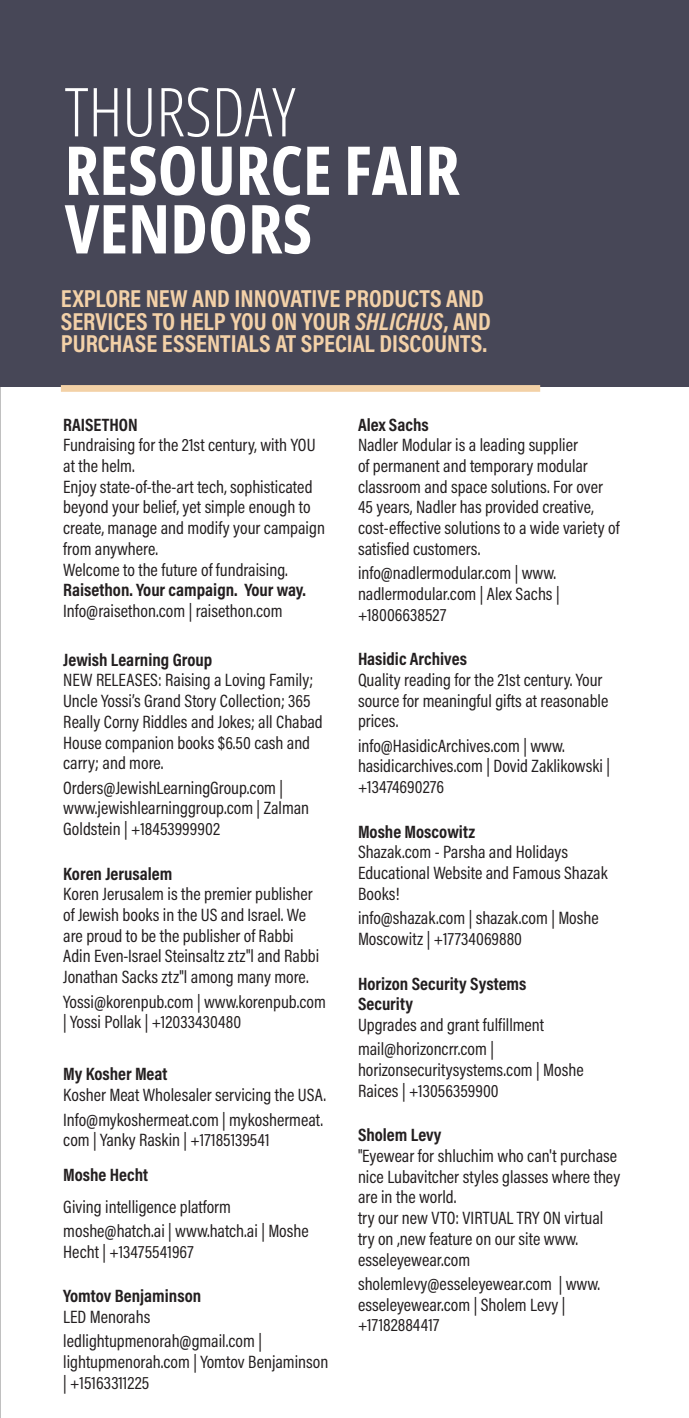
<style>
.page{position:relative;width:689px;height:1418px;background:#fff}
.page>*{position:absolute;margin:0;border:0;box-sizing:border-box;transform-origin:0 0}
.t1{font:700 67.5px "Open Sans Condensed";color:#fff}
.t2{font:300 67.5px "Open Sans Condensed";color:#fff}
.WS_Description{font:700 24.75px/22.5px "Acumin Pro Cond";color:#f3d1a8}
.name{font:18px/20.7px "Acumin Pro Cond";color:#231f20}
.חברה{font:700 18px/20.7px "Acumin Pro Cond";color:#231f20}
.RF_T{font:18px/20.7px "Acumin Pro Cond";color:#231f20}
.name-2{font:700 18px "Acumin Pro Cond";color:#231f20}
.RF_H{font:700 18px "Acumin Pro Cond";color:#231f20}
.s1{font-style:italic}
</style>
<div class="page">
<img style="left:0;top:673px;width:1px;height:745px">
<div style="left:0;top:0;width:688px;height:387px;background:#474757"></div>
<div style="left:61px;top:385px;width:479px;height:7px;background:#f3d1a6"></div>
<p class="t2" style="left:65px;top:66px;width:232px">THURSDAY</p>
<p class="t1" style="left:65px;top:124px;width:396px">RESOURCE FAIR</p>
<p class="t1" style="left:65px;top:183px;width:249px">VENDORS</p>
<p class="WS_Description" style="left:61px;top:287px;width:431px">EXPLORE NEW AND INNOVATIVE PRODUCTS AND<br>SERVICES TO HELP YOU ON YOUR <span class="s1">SHLICHUS</span>, AND<br>PURCHASE ESSENTIALS AT SPECIAL DISCOUNTS.</p>
<p class="חברה" style="left:63px;top:413px;width:76px">RAISETHON</p>
<p class="name" style="left:63px;top:434px;width:254px">Fundraising for the 21st century, with YOU at the helm.</p>
<p class="name" style="left:63px;top:476px;width:263px">Enjoy state-of-the-art tech, sophisticated beyond your belief, yet simple enough to create, manage and modify your campaign from anywhere.</p>
<p class="name" style="left:63px;top:559px;width:226px">Welcome to the future of fundraising.</p>
<p class="name-2" style="left:63px;top:578px;width:244px">Raisethon. Your campaign. Your way.</p>
<p class="name" style="left:63px;top:600px;width:221px">Info@raisethon.com | raisethon.com</p>
<p class="חברה" style="left:63px;top:648px;width:150px">Jewish Learning Group</p>
<p class="name" style="left:63px;top:669px;width:261px">NEW RELEASES: Raising a Loving Family; Uncle Yossi’s Grand Story Collection; 365<br>Really Corny Riddles and Jokes; all Chabad House companion books $6.50 cash and carry; and more.</p>
<p class="name" style="left:63px;top:776px;width:247px">Orders@JewishLearningGroup.com | www.jewishlearninggroup.com | Zalman<br>Goldstein | +18453999902</p>
<p class="חברה" style="left:63px;top:862px;width:111px">Koren Jerusalem</p>
<p class="name" style="left:63px;top:883px;width:257px">Koren Jerusalem is the premier publisher of Jewish books in the US and Israel. We are proud to be the publisher of Rabbi Adin Even-Israel Steinsaltz ztz"l and Rabbi Jonathan Sacks ztz"l among many more.</p>
<p class="RF_T" style="left:63px;top:990px;width:264px">Yossi@korenpub.com | www.korenpub.com | Yossi Pollak | +12033430480</p>
<p class="חברה" style="left:63px;top:1063px;width:106px">My Kosher Meat</p>
<p class="name" style="left:63px;top:1084px;width:264px">Kosher Meat Wholesaler servicing the USA.</p>
<p class="name" style="left:63px;top:1108px;width:261px">Info@mykoshermeat.com | mykoshermeat. com | Yanky Raskin | +17185139541</p>
<p class="RF_H" style="left:63px;top:1162px;width:86px">Moshe Hecht</p>
<p class="name" style="left:63px;top:1195px;width:169px">Giving intelligence platform</p>
<p class="name" style="left:63px;top:1220px;width:247px">moshe@hatch.ai | www.hatch.ai | Moshe<br>Hecht | +13475541967</p>
<p class="חברה" style="left:63px;top:1285px;width:139px">Yomtov Benjaminson</p>
<p class="name" style="left:63px;top:1306px;width:89px">LED Menorahs</p>
<p class="name" style="left:63px;top:1330px;width:267px">ledlightupmenorah@gmail.com | lightupmenorah.com | Yomtov Benjaminson | +15163311225</p>
<p class="חברה" style="left:358px;top:413px;width:72px">Alex Sachs</p>
<p class="name" style="left:358px;top:434px;width:263px">Nadler Modular is a leading supplier<br>of permanent and temporary modular classroom and space solutions. For over 45 years, Nadler has provided creative, cost-effective solutions to a wide variety of satisfied customers.</p>
<p class="name" style="left:358px;top:562px;width:203px">info@nadlermodular.com | www. nadlermodular.com | Alex Sachs | +18006638527</p>
<p class="חברה" style="left:358px;top:648px;width:110px">Hasidic Archives</p>
<p class="name" style="left:358px;top:669px;width:252px">Quality reading for the 21st century. Your source for meaningful gifts at reasonable prices.</p>
<p class="name" style="left:358px;top:735px;width:253px">info@HasidicArchives.com | www. hasidicarchives.com | Dovid Zaklikowski | +13474690276</p>
<p class="חברה" style="left:358px;top:820px;width:119px">Moshe Moscowitz</p>
<p class="name" style="left:358px;top:841px;width:251px">Shazak.com - Parsha and Holidays<br>Educational Website and Famous Shazak<br>Books!</p>
<p class="name" style="left:358px;top:907px;width:242px">info@shazak.com | shazak.com | Moshe<br>Moscowitz | +17734069880</p>
<p class="חברה" style="left:358px;top:972px;width:170px">Horizon Security Systems<br>Security</p>
<p class="name" style="left:358px;top:1014px;width:188px">Upgrades and grant fulfillment</p>
<p class="name" style="left:358px;top:1038px;width:227px">mail@horizoncrr.com | horizonsecuritysystems.com | Moshe<br>Raices | +13056359900</p>
<p class="חברה" style="left:358px;top:1124px;width:85px">Sholem Levy</p>
<p class="name" style="left:358px;top:1145px;width:264px">"Eyewear for shluchim who can't purchase nice Lubavitcher styles glasses where they are in the world.<br>try our new VTO: VIRTUAL TRY ON virtual try on ,new feature on our site www. esseleyewear.com</p>
<p class="name" style="left:358px;top:1273px;width:244px">sholemlevy@esseleyewear.com | www. esseleyewear.com | Sholem Levy | +17182884417</p>
</div>
